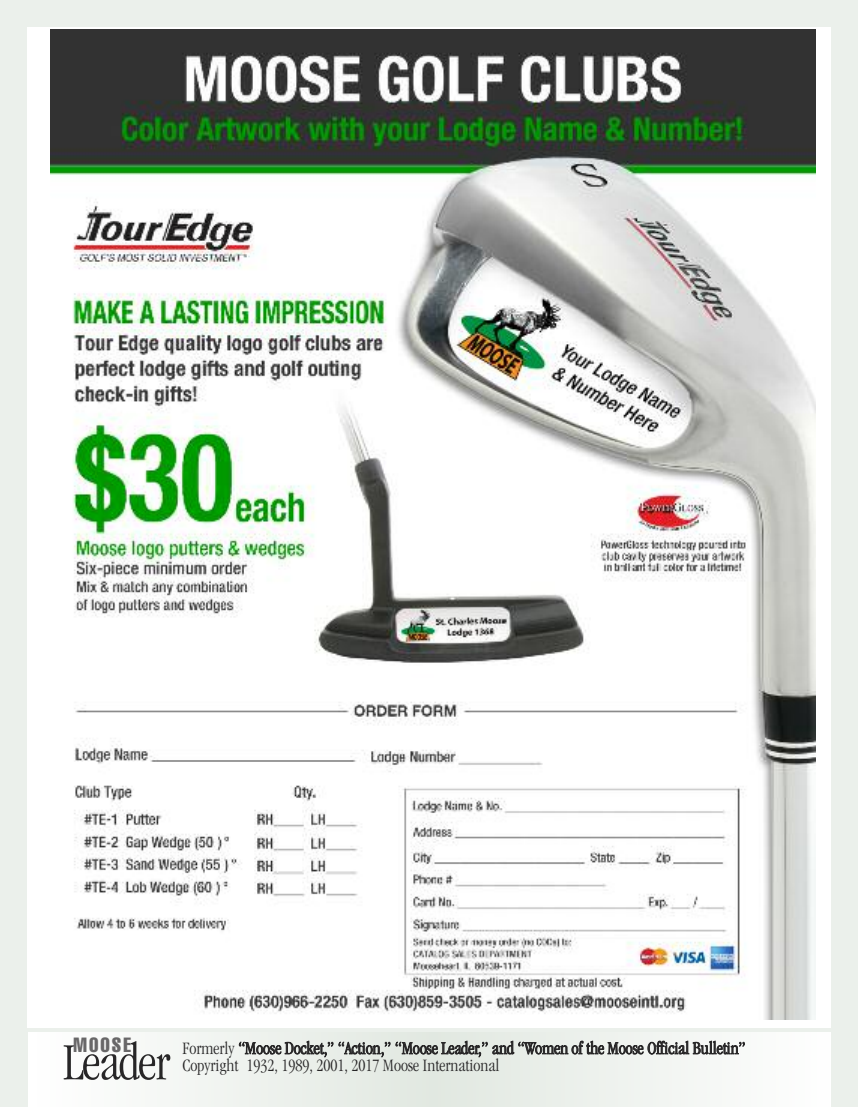
<style>
.page{position:relative;width:858px;height:1107px;background:#fff}
.page>*{position:absolute;margin:0;border:0;box-sizing:border-box;transform-origin:0 0}
.t1{font:300 condensed 54px "Garamond LT";letter-spacing:-.025em;color:#272627}
.t2{font:20.25px "Helvetica LT Std Comp";letter-spacing:.1em;color:#686768}
.t3{font:300 condensed 18px/17px "Garamond LT";color:#272627}
</style>
<div class="page">
<div style="left:0;top:0;width:857px;height:1107px;background:#ebf0eb"></div>
<svg style="left:29px;top:1033px;width:801px;height:74px"></svg>
<div style="left:27px;top:27px;width:803px;height:1000px;background:#fff"></div>
<img style="left:50px;top:29px;width:765px;height:990px">
<p class="t2" style="left:73px;top:1038px;width:59px">MOOSE</p>
<p class="t3" style="left:182px;top:1040px;width:564px">Formerly “Moose Docket,” “Action,” “Moose Leader,” and “Women of the Moose Official Bulletin”<br>Copyright 1932, 1989, 2001, 2017 Moose International</p>
<h1 class="t1" style="left:63px;top:1033px;width:109px">Leader</h1>
</div>
